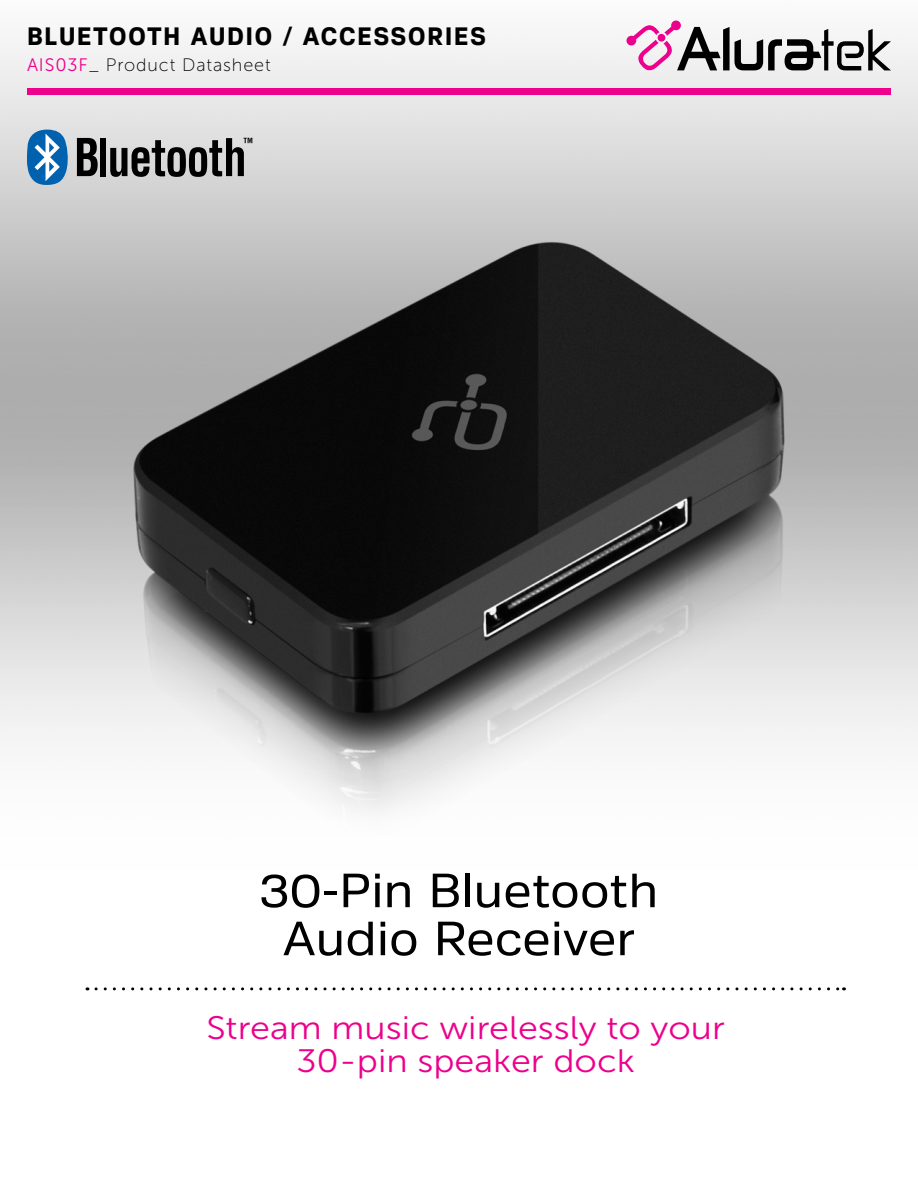
<style>
.page{position:relative;width:918px;height:1188px;background:#fff}
.page>*{position:absolute;margin:0;border:0;box-sizing:border-box;transform-origin:0 0}
.t1{font:48.6px/48px "Crique Grotesk";color:#000;text-align:center;scale:1.11 1}
.t2{font:32.4px/33px "Museo Sans 300";color:#ec008c;text-align:center;scale:1.11 1}
.t3{font:700 25.5px "Crique Grotesk";letter-spacing:.05em;color:#000}
.t4{font:18px "Museo Sans 100";letter-spacing:.05em;color:#000}
.s1{font-family:"Museo Sans 300";color:#ec008c}
</style>
<div class="page">
<img style="left:0;top:20px;width:918px;height:971px">
<svg style="left:96px;top:987px;width:749px;height:3px"></svg>
<svg style="left:77px;top:138px;width:21px;height:38px"></svg>
<div style="left:100px;top:138px;width:6px;height:38px;background:#000"></div>
<svg style="left:110px;top:138px;width:142px;height:39px;background:#7a7a7a"></svg>
<svg style="left:27px;top:130px;width:42px;height:55px"></svg>
<div style="left:27px;top:88px;width:864px;height:6px;background:#ec008c"></div>
<div style="left:627px;top:36px;width:9px;height:9px;background:#ec008c;border-radius:50%"></div>
<div style="left:671px;top:21px;width:10px;height:9px;background:#ec008c;border-radius:50%"></div>
<svg style="left:633px;top:25px;width:258px;height:46px"></svg>
<p class="t3" style="left:27px;top:21px;width:461px">BLUETOOTH AUDIO / ACCESSORIES</p>
<p class="t4" style="left:27px;top:55px;width:245px"><span class="s1">AIS03F</span>_ Product Datasheet</p>
<h1 class="t1" style="left:260px;top:866px;width:361px">30-Pin Bluetooth<br>Audio Receiver</h1>
<p class="t2" style="left:206px;top:1012px;width:469px">Stream music wirelessly to your<br>30-pin speaker dock</p>
</div>
